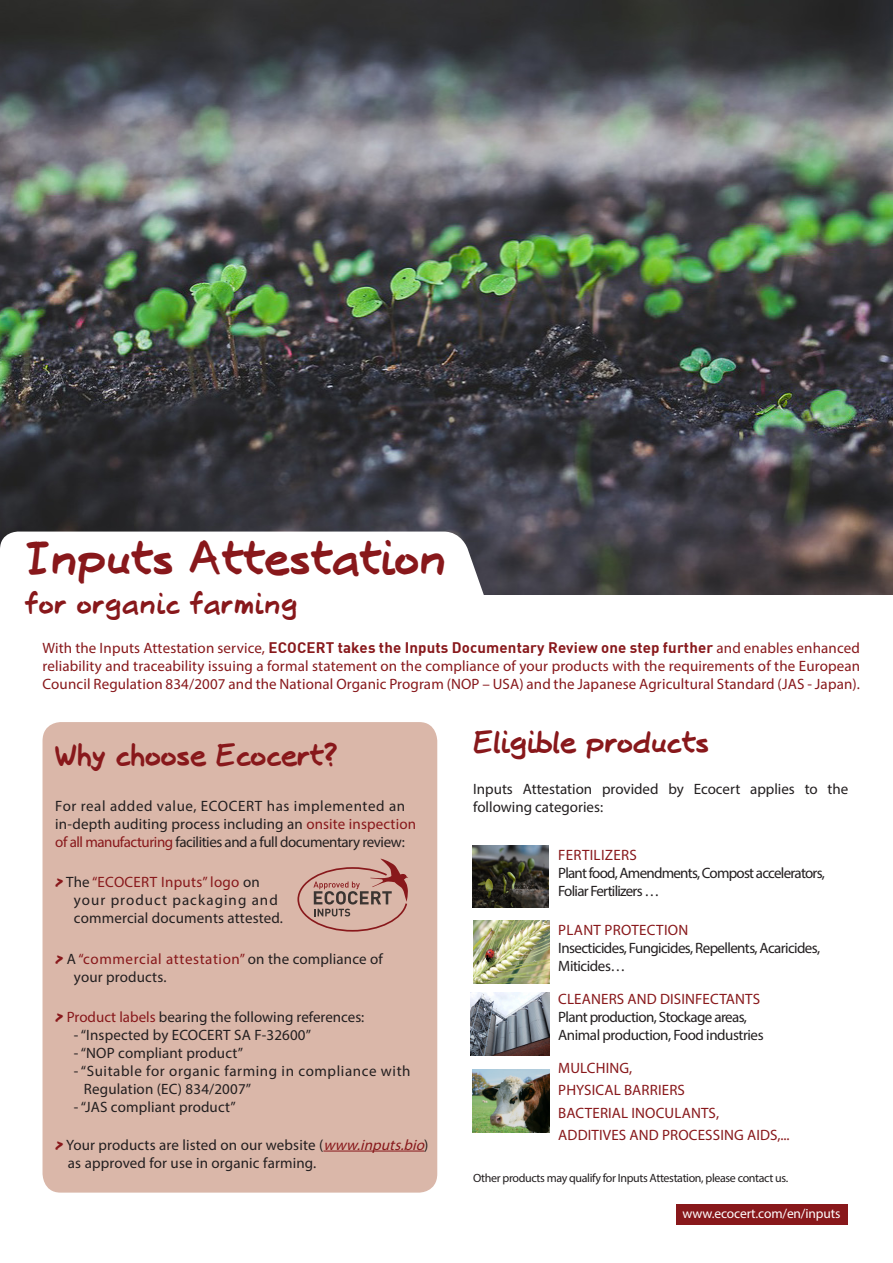
<style>
.page{position:relative;width:893px;height:1263px;background:#fff}
.page>*{position:absolute;margin:0;border:0;box-sizing:border-box;transform-origin:0 0}
.t1{font:700 42px "Josschrift";color:#88181b}
.t2{font:700 27px "Josschrift";color:#88181b}
.t3{font:700 25.5px "Josschrift";letter-spacing:.03em;color:#88181b}
.t4{font:15px/18px "Myriad Pro";letter-spacing:.01em;color:#88181b;text-align:justify}
.t5{font:15px/18px "Myriad Pro";color:#231f20}
.t6{font:15px "Myriad Pro";letter-spacing:-.03em;color:#231f20}
.t7{font:15px "Myriad Pro";letter-spacing:.04em;color:#231f20}
.t8{font:15px "Myriad Pro";letter-spacing:-.04em;color:#231f20}
.t9{font:15px "Myriad Pro";letter-spacing:-.05em;color:#231f20}
.t10{font:15px "Myriad Pro";letter-spacing:.035em;color:#88181b}
.t11{font:15px "Myriad Pro";letter-spacing:.07em;color:#231f20}
.t12{font:13.5px "Myriad Pro";letter-spacing:-.01em;color:#fff}
.t13{font:12px "Myriad Pro";letter-spacing:-.03em;color:#231f20}
.s1{font-family:"DIN";font-weight:700}
.s2{color:#88181b}
.s3{font-family:"Josschrift";font-weight:700}
.s4{color:#231f20}
.s5{font-family:"Josschrift";font-weight:700;color:#88181b}
.s6{font-style:italic;color:#88181b}
</style>
<div class="page">
<img style="left:473px;top:920px;width:77px;height:63px">
<img style="left:473px;top:1070px;width:76px;height:62px">
<img style="left:472px;top:845px;width:77px;height:63px">
<img style="left:471px;top:992px;width:78px;height:63px">
<img style="left:0;top:0;width:893px;height:594px">
<div style="left:43px;top:722px;width:394px;height:470px;background:#dab7a9;border-radius:18px"></div>
<svg style="left:0;top:531px;width:515px;height:64px"></svg>
<hr style="left:323px;top:1151px;width:101px;height:1px;background:#88181b">
<div style="left:676px;top:1204px;width:172px;height:21px;background:#88181b"></div>
<hr style="left:0;top:572px;width:1px;height:100px;background:#fff">
<svg style="left:297px;top:859px;width:111px;height:73px"></svg>
<p class="t1" style="left:26px;top:530px;width:422px">Inputs Attestation</p>
<p class="t3" style="left:26px;top:587px;width:273px">for organic farming</p>
<p class="t4" style="left:43px;top:639px;width:819px">With the Inputs Attestation service, <span class="s1">ECOCERT takes the Inputs Documentary Review one step further</span> and enables enhanced reliability and traceability issuing a formal statement on the compliance of your products with the requirements of the European Council Regulation 834/2007 and the National Organic Program (NOP – USA) and the Japanese Agricultural Standard (JAS - Japan).</p>
<p class="t2" style="left:55px;top:736px;width:284px">Why choose Ecocert?</p>
<p class="t7" style="left:55px;top:796px;width:351px">For real added value, ECOCERT has implemented an</p>
<p class="t5" style="left:55px;top:814px;width:362px">in-depth auditing process including an <span class="s2">onsite inspection</span></p>
<p class="t6" style="left:55px;top:832px;width:351px"><span class="s2">of all manufacturing</span> facilities and a full documentary review:</p>
<p class="t4" style="left:55px;top:873px;width:206px"><span class="s3">&gt;</span> <span class="s4">The</span> “ECOCERT Inputs” logo <span class="s4">on</span></p>
<p class="t11" style="left:74px;top:891px;width:205px">your product packaging and</p>
<p class="t5" style="left:74px;top:909px;width:211px">commercial documents attested.</p>
<p class="t10" style="left:55px;top:949px;width:329px"><span class="s3">&gt;</span> <span class="s4">A</span> “commercial attestation” <span class="s4">on the compliance of</span></p>
<p class="t5" style="left:74px;top:967px;width:94px">your products.</p>
<p class="t5" style="left:55px;top:1008px;width:311px"><span class="s5">&gt;</span> <span class="s2">Product labels</span> bearing the following references:</p>
<p class="t5" style="left:74px;top:1026px;width:239px">- “Inspected by ECOCERT SA F-32600”</p>
<p class="t5" style="left:74px;top:1044px;width:171px">- “NOP compliant product”</p>
<p class="t7" style="left:74px;top:1062px;width:338px">- “Suitable for organic farming in compliance with</p>
<p class="t5" style="left:84px;top:1080px;width:169px">Regulation (EC) 834/2007”</p>
<p class="t5" style="left:74px;top:1098px;width:163px">- “JAS compliant product”</p>
<p class="t5" style="left:68px;top:1135px;width:362px;text-indent:-13px"><span class="s5">&gt;</span> Your products are listed on our website (<span class="s6">www.inputs.bio</span>) as approved for use in organic farming.</p>
<p class="t2" style="left:473px;top:724px;width:237px">Eligible products</p>
<p class="t5" style="left:473px;top:780px;width:377px">Inputs Attestation provided by Ecocert applies to the following categories:</p>
<p class="t4" style="left:558px;top:846px;width:80px">FERTILIZERS</p>
<p class="t9" style="left:558px;top:863px;width:268px">Plant food, Amendments, Compost accelerators,</p>
<p class="t9" style="left:558px;top:881px;width:103px">Foliar Fertilizers …</p>
<p class="t4" style="left:558px;top:921px;width:132px">PLANT PROTECTION</p>
<p class="t8" style="left:558px;top:938px;width:263px">Insecticides, Fungicides, Repellents, Acaricides,</p>
<p class="t6" style="left:558px;top:956px;width:69px">Miticides…</p>
<p class="t4" style="left:558px;top:990px;width:203px">CLEANERS AND DISINFECTANTS</p>
<p class="t8" style="left:558px;top:1007px;width:190px">Plant production, Stockage areas,</p>
<p class="t6" style="left:558px;top:1025px;width:207px">Animal production, Food industries</p>
<p class="t4" style="left:558px;top:1059px;width:76px">MULCHING,</p>
<p class="t4" style="left:558px;top:1081px;width:128px">PHYSICAL BARRIERS</p>
<p class="t4" style="left:558px;top:1104px;width:162px">BACTERIAL INOCULANTS,</p>
<p class="t4" style="left:558px;top:1126px;width:233px">ADDITIVES AND PROCESSING AIDS,...</p>
<p class="t13" style="left:473px;top:1171px;width:317px">Other products may qualify for Inputs Attestation, please contact us.</p>
<p class="t12" style="left:683px;top:1205px;width:159px">www.ecocert.com/en/inputs</p>
</div>
